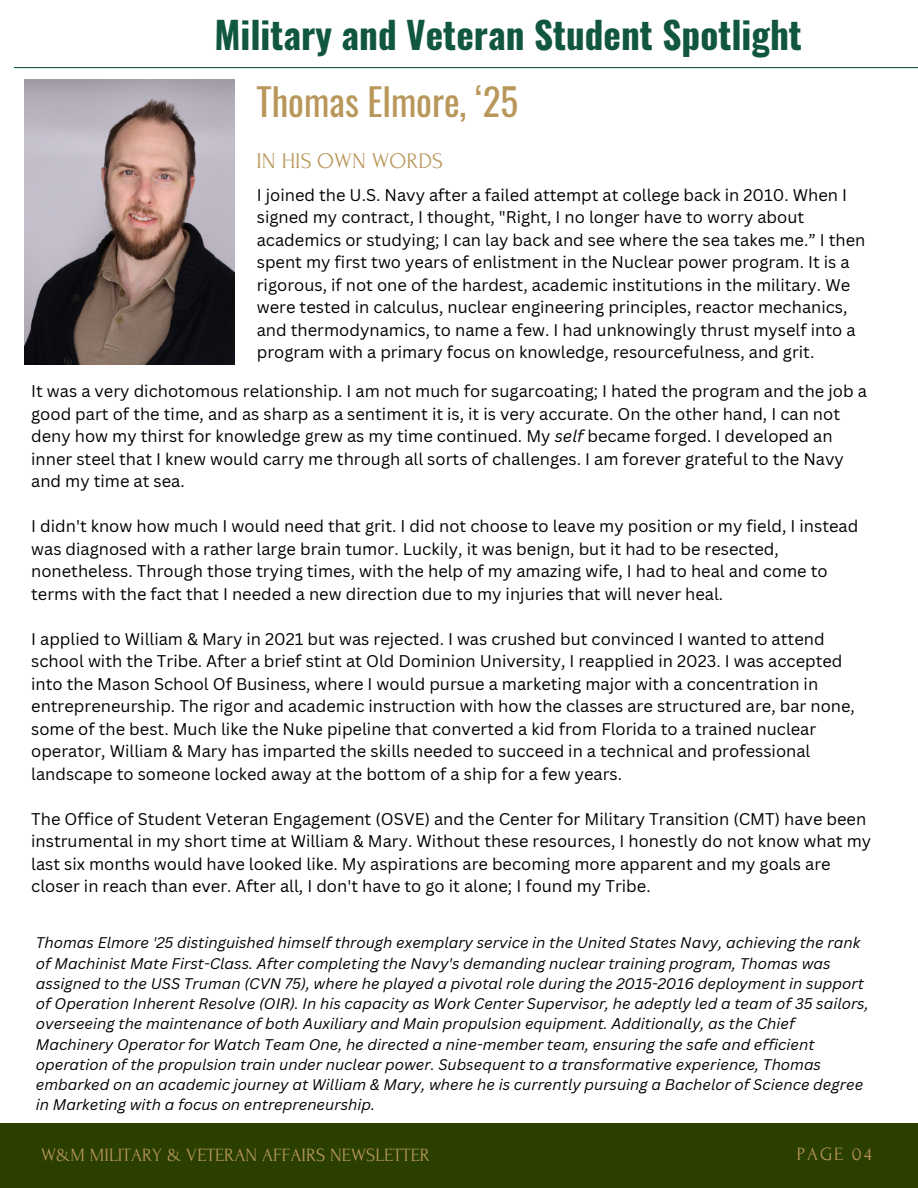
<style>
.page{position:relative;width:918px;height:1188px;background:#fff}
.page>*{position:absolute;margin:0;border:0;box-sizing:border-box;transform-origin:0 0}
.t1{font:700 37.2px "Oswald";color:#115740}
.t2{font:37.2px "Oswald";color:#b9975b}
.t3{font:22.2px "Forum";color:#b9975b}
.t4{font:18.75px "Forum";color:#b9975b}
.t5{font:16.5px/22.5px "Canva Sans";color:#000}
.t6{font:italic 15px/20.2px "Canva Sans";color:#000}
.s1{font-style:italic}
</style>
<div class="page">
<hr style="left:14px;top:67px;width:904px;height:1px;background:#115740">
<div style="left:0;top:1123px;width:918px;height:65px;background:#2b4000"></div>
<img style="left:24px;top:79px;width:211px;height:285px">
<h4 class="t1" style="left:214px;top:6px;width:589px">Military and Veteran Student Spotlight</h4>
<h1 class="t2" style="left:256px;top:73px;width:263px">Thomas Elmore, ‘25</h1>
<p class="t3" style="left:256px;top:149px;width:188px">IN HIS OWN WORDS</p>
<h2 class="t5" style="left:257px;top:183px;width:610px">I joined the U.S. Navy after a failed attempt at college back in 2010. When I signed my contract, I thought, "Right, I no longer have to worry about academics or studying; I can lay back and see where the sea takes me.” I then spent my first two years of enlistment in the Nuclear power program. It is a rigorous, if not one of the hardest, academic institutions in the military. We were tested in calculus, nuclear engineering principles, reactor mechanics, and thermodynamics, to name a few. I had unknowingly thrust myself into a program with a primary focus on knowledge, resourcefulness, and grit.</h2>
<h3 class="t5" style="left:31px;top:380px;width:837px">It was a very dichotomous relationship. I am not much for sugarcoating; I hated the program and the job a good part of the time, and as sharp as a sentiment it is, it is very accurate. On the other hand, I can not deny how my thirst for knowledge grew as my time continued. My <span class="s1">self</span> became forged. I developed an inner steel that I knew would carry me through all sorts of challenges. I am forever grateful to the Navy and my time at sea.</h3>
<p class="t5" style="left:31px;top:515px;width:829px">I didn't know how much I would need that grit. I did not choose to leave my position or my field, I instead was diagnosed with a rather large brain tumor. Luckily, it was benign, but it had to be resected, nonetheless. Through those trying times, with the help of my amazing wife, I had to heal and come to terms with the fact that I needed a new direction due to my injuries that will never heal.</p>
<p class="t5" style="left:31px;top:627px;width:825px">I applied to William &amp; Mary in 2021 but was rejected. I was crushed but convinced I wanted to attend school with the Tribe. After a brief stint at Old Dominion University, I reapplied in 2023. I was accepted into the Mason School Of Business, where I would pursue a marketing major with a concentration in entrepreneurship. The rigor and academic instruction with how the classes are structured are, bar none, some of the best. Much like the Nuke pipeline that converted a kid from Florida to a trained nuclear operator, William &amp; Mary has imparted the skills needed to succeed in a technical and professional landscape to someone locked away at the bottom of a ship for a few years.</p>
<p class="t5" style="left:31px;top:807px;width:842px">The Office of Student Veteran Engagement (OSVE) and the Center for Military Transition (CMT) have been instrumental in my short time at William &amp; Mary. Without these resources, I honestly do not know what my last six months would have looked like. My aspirations are becoming more apparent and my goals are closer in reach than ever. After all, I don't have to go it alone; I found my Tribe.</p>
<h4 class="t6" style="left:36px;top:932px;width:834px">Thomas Elmore '25 distinguished himself through exemplary service in the United States Navy, achieving the rank of Machinist Mate First-Class. After completing the Navy's demanding nuclear training program, Thomas was assigned to the USS Truman (CVN 75), where he played a pivotal role during the 2015-2016 deployment in support of Operation Inherent Resolve (OIR). In his capacity as Work Center Supervisor, he adeptly led a team of 35 sailors, overseeing the maintenance of both Auxiliary and Main propulsion equipment. Additionally, as the Chief Machinery Operator for Watch Team One, he directed a nine-member team, ensuring the safe and efficient operation of the propulsion train under nuclear power. Subsequent to a transformative experience, Thomas embarked on an academic journey at William &amp; Mary, where he is currently pursuing a Bachelor of Science degree in Marketing with a focus on entrepreneurship.</h4>
<p class="t4" style="left:41px;top:1145px;width:390px">W&amp;M MILITARY &amp; VETERAN AFFAIRS NEWSLETTER</p>
<p class="t4" style="left:797px;top:1144px;width:76px">PAGE 04</p>
</div>
